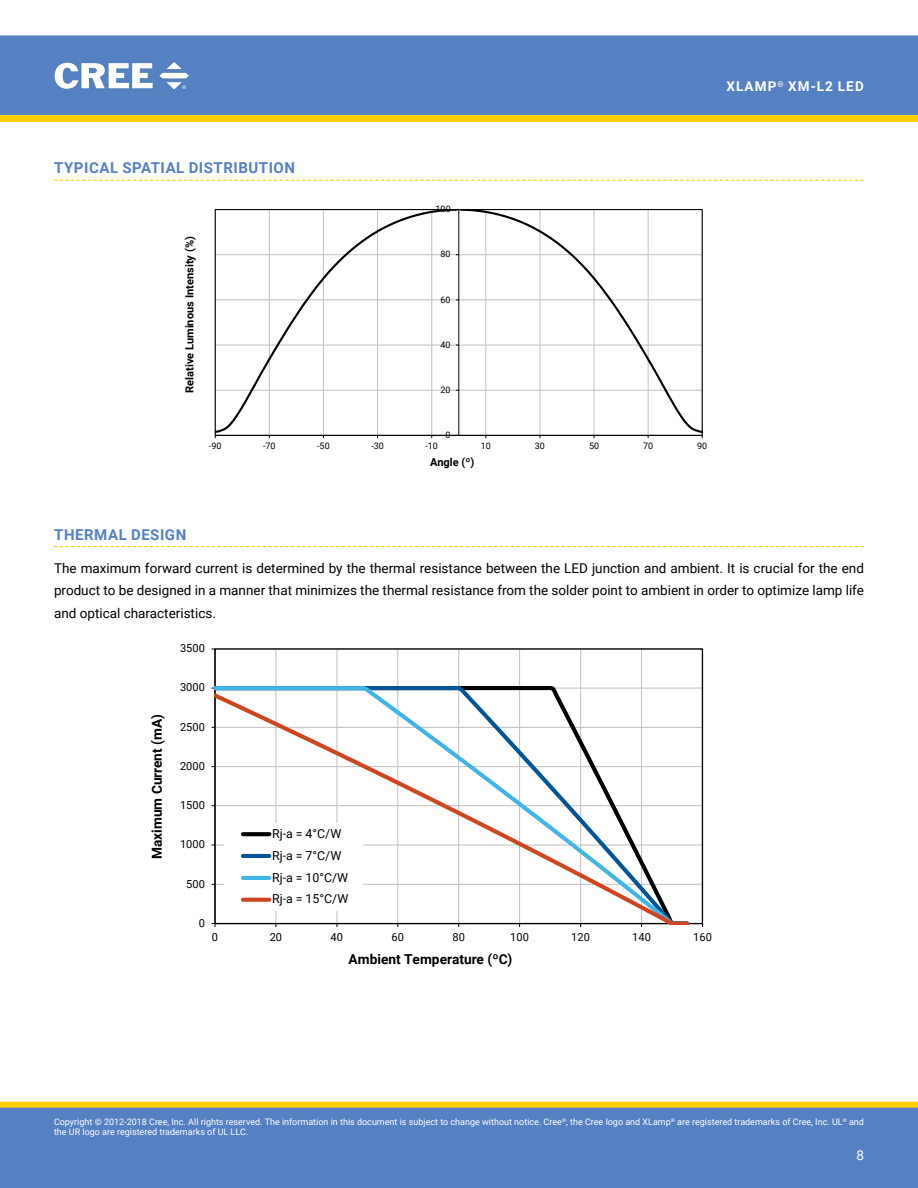
<style>
.page{position:relative;width:918px;height:1188px;background:#fff}
.page>*{position:absolute;margin:0;border:0;box-sizing:border-box;transform-origin:0 0}
.t1{font:700 24.75px "Roboto";color:#000}
.t2{font:15.15px "Roboto";color:#000}
.t3{font:700 15px "Roboto";letter-spacing:.035em;color:#5580c3}
.t4{font:700 13.65px "Roboto";color:#000}
.t5{font:13.5px/22.5px "Roboto";color:#000;text-align:justify}
.t6{font:700 13.5px "Roboto";letter-spacing:.085em;color:#fff}
.t7{font:13.5px "Roboto";color:#fff}
.t8{font:12.45px/21.8px "Roboto";letter-spacing:-.005em;color:#000}
.t9{font:11.1px "Roboto";letter-spacing:.005em;color:#000}
.t10{font:700 11.1px "Roboto";color:#000}
.t11{font:9px/10.8px "Roboto";color:#fff}
.t12{font:9px "Roboto";letter-spacing:.005em;color:#000}
</style>
<div class="page">
<div style="left:1px;top:36px;width:916px;height:78px;background:#5580c1"></div>
<div style="left:0;top:35px;width:918px;height:80px;border:1px solid #5580c1"></div>
<svg style="left:55px;top:63px;width:98px;height:26px"></svg>
<svg style="left:159px;top:62px;width:30px;height:28px"></svg>
<div style="left:1px;top:1102px;width:916px;height:6px;background:#ffce06"></div>
<div style="left:0;top:1102px;width:918px;height:6px;border:1px solid #ffce06"></div>
<div style="left:0;top:1108px;width:918px;height:80px;background:#5580c1"></div>
<svg style="left:0;top:115px;width:918px;height:7px;background:#fece08"></svg>
<svg style="left:54px;top:180px;width:810px;height:1px"></svg>
<svg style="left:54px;top:546px;width:810px;height:1px"></svg>
<hr style="left:459px;top:210px;width:1px;height:225px;background:#000">
<hr style="left:215px;top:435px;width:487px;height:1px;background:#000">
<svg style="left:215px;top:210px;width:488px;height:224px"></svg>
<hr style="left:215px;top:884px;width:487px;height:1px;background:#c0c0c0">
<hr style="left:215px;top:845px;width:487px;height:1px;background:#c0c0c0">
<hr style="left:215px;top:805px;width:487px;height:1px;background:#c0c0c0">
<hr style="left:215px;top:766px;width:487px;height:1px;background:#c0c0c0">
<hr style="left:215px;top:727px;width:487px;height:1px;background:#c0c0c0">
<hr style="left:215px;top:688px;width:487px;height:1px;background:#c0c0c0">
<hr style="left:275px;top:649px;width:1px;height:275px;background:#c0c0c0">
<hr style="left:336px;top:649px;width:1px;height:275px;background:#c0c0c0">
<hr style="left:397px;top:649px;width:1px;height:275px;background:#c0c0c0">
<hr style="left:458px;top:649px;width:1px;height:275px;background:#c0c0c0">
<hr style="left:519px;top:649px;width:1px;height:275px;background:#c0c0c0">
<hr style="left:580px;top:649px;width:1px;height:275px;background:#c0c0c0">
<hr style="left:641px;top:649px;width:1px;height:275px;background:#c0c0c0">
<hr style="left:215px;top:649px;width:1px;height:275px;background:#000">
<hr style="left:215px;top:923px;width:487px;height:1px;background:#000">
<svg style="left:215px;top:684px;width:476px;height:6px"></svg>
<svg style="left:215px;top:690px;width:476px;height:235px"></svg>
<div style="left:224px;top:823px;width:139px;height:88px;background:#fff"></div>
<svg style="left:243px;top:832px;width:26px;height:4px"></svg>
<hr style="left:243px;top:854px;width:26px;height:4px;background:#005596">
<hr style="left:243px;top:876px;width:26px;height:4px;background:#41b6e6">
<svg style="left:243px;top:898px;width:26px;height:4px"></svg>
<p class="t6" style="left:726px;top:77px;width:139px">XLAMP<sup>®</sup> XM-L2 LED</p>
<p class="t3" style="left:54px;top:157px;width:46px">TYPICAL</p>
<p class="t3" style="left:122px;top:157px;width:11px">SPA</p>
<p class="t3" style="left:151px;top:157px;width:146px">TIAL DISTRIBUTION</p>
<p class="t10" style="left:182px;top:393px;width:158px;rotate:-90deg">Relative Luminous Intensity (%)</p>
<p class="t12" style="left:436px;top:203px;width:17px">100</p>
<p class="t12" style="left:441px;top:248px;width:12px">80</p>
<p class="t12" style="left:441px;top:293px;width:12px">60</p>
<p class="t12" style="left:441px;top:338px;width:12px">40</p>
<p class="t12" style="left:441px;top:383px;width:12px">20</p>
<p class="t12" style="left:446px;top:429px;width:7px">0</p>
<p class="t12" style="left:209px;top:440px;width:14px">-90</p>
<p class="t12" style="left:263px;top:440px;width:14px">-70</p>
<p class="t12" style="left:317px;top:440px;width:14px">-50</p>
<p class="t12" style="left:371px;top:440px;width:14px">-30</p>
<p class="t12" style="left:425px;top:440px;width:14px">-10</p>
<p class="t12" style="left:481px;top:440px;width:12px">10</p>
<p class="t12" style="left:535px;top:440px;width:12px">30</p>
<p class="t12" style="left:589px;top:440px;width:12px">50</p>
<p class="t12" style="left:643px;top:440px;width:12px">70</p>
<p class="t12" style="left:697px;top:440px;width:12px">90</p>
<p class="t10" style="left:430px;top:455px;width:46px">Angle (º)</p>
<p class="t3" style="left:54px;top:524px;width:52px">THERMAL</p>
<p class="t3" style="left:131px;top:524px;width:57px">DESIGN</p>
<p class="t5" style="left:54px;top:556px;width:811px">The maximum forward current is determined by the thermal resistance between the LED junction and ambient. It is crucial for the end product to be designed in a manner that minimizes the thermal resistance from the solder point to ambient in order to optimize lamp life and optical characteristics.</p>
<h1 class="t1" style="left:24px;top:554px;width:177px">Thermal Design</h1>
<p class="t2" style="left:23px;top:587px;width:75px">Cool White</p>
<p class="t9" style="left:180px;top:640px;width:27px">3500</p>
<p class="t4" style="left:147px;top:859px;width:147px;rotate:-90deg">Maximum Current (mA)</p>
<p class="t9" style="left:180px;top:680px;width:27px">3000</p>
<p class="t9" style="left:180px;top:719px;width:27px">2500</p>
<p class="t9" style="left:180px;top:758px;width:27px">2000</p>
<p class="t9" style="left:180px;top:797px;width:27px">1500</p>
<p class="t9" style="left:180px;top:837px;width:27px">1000</p>
<p class="t9" style="left:186px;top:876px;width:20px">500</p>
<p class="t9" style="left:199px;top:915px;width:8px">0</p>
<p class="t8" style="left:272px;top:822px;width:78px">Rj-a = 4°C/W<br>Rj-a = 7°C/W<br>Rj-a = 10°C/W<br>Rj-a = 15°C/W</p>
<p class="t9" style="left:212px;top:929px;width:8px">0</p>
<p class="t9" style="left:270px;top:929px;width:14px">20</p>
<p class="t9" style="left:331px;top:929px;width:14px">40</p>
<p class="t9" style="left:392px;top:929px;width:14px">60</p>
<p class="t9" style="left:453px;top:929px;width:14px">80</p>
<p class="t9" style="left:510px;top:929px;width:20px">100</p>
<p class="t9" style="left:571px;top:929px;width:20px">120</p>
<p class="t9" style="left:632px;top:929px;width:20px">140</p>
<p class="t9" style="left:693px;top:929px;width:20px">160</p>
<p class="t4" style="left:349px;top:950px;width:165px">Ambient Temperature (ºC)</p>
<p class="t11" style="left:54px;top:1116px;width:812px">Copyright © 2012-2018 Cree, Inc. All rights reserved. The information in this document is subject to change without notice. Cree<sup>®</sup>, the Cree logo and XLamp<sup>®</sup> are registered trademarks of Cree, Inc. UL<sup>®</sup> and the UR logo are registered trademarks of UL LLC.</p>
<p class="t7" style="left:856px;top:1145px;width:9px">8</p>
</div>
